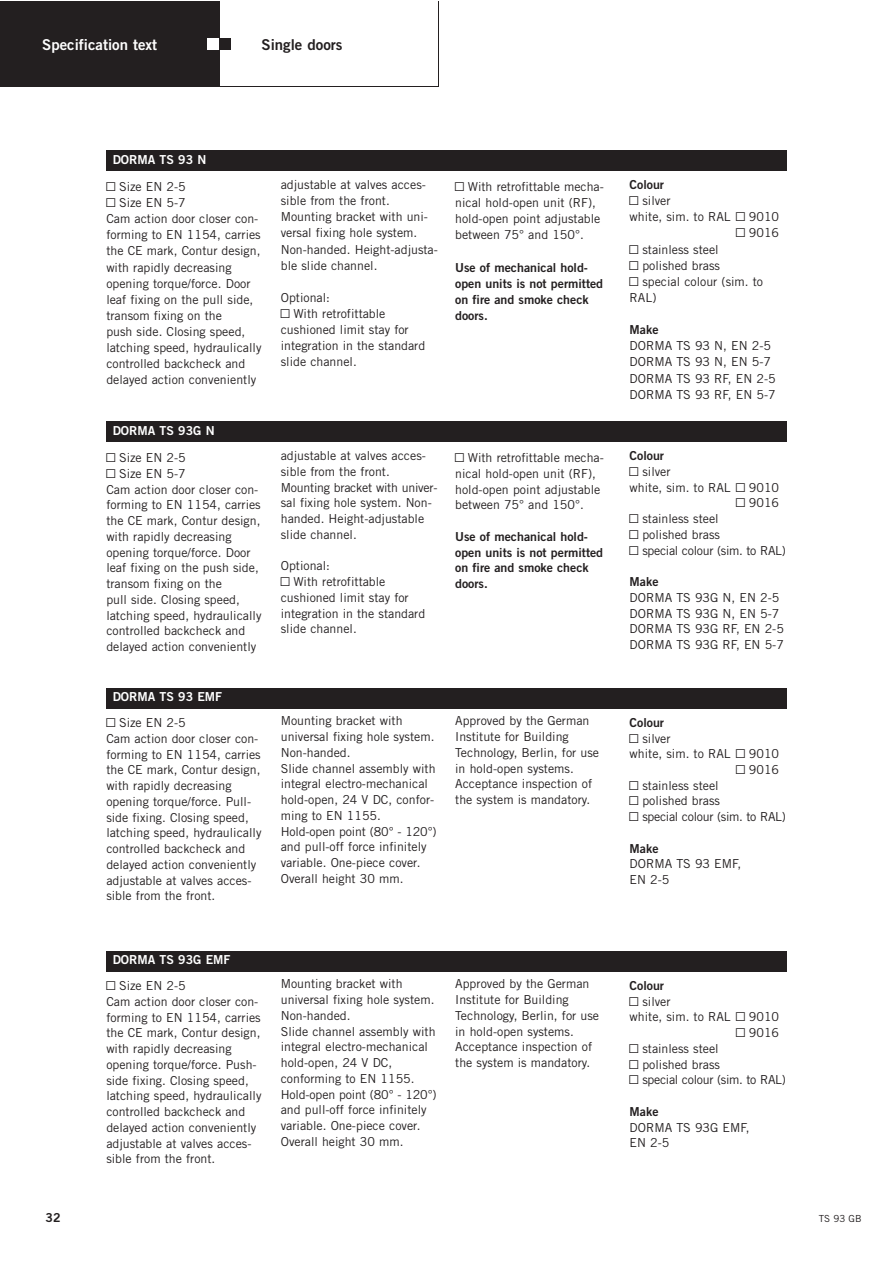
<style>
.page{position:relative;width:893px;height:1263px;background:#fff}
.page>*{position:absolute;margin:0;border:0;box-sizing:border-box;transform-origin:0 0}
.t1{font:15px "Trade Gothic Bold Two";color:#fff}
.t2{font:15px "Trade Gothic Bold Two";color:#231f20}
.t3{font:12.3px/15.8px "Trade Gothic";color:#231f20}
.t4{font:12.3px/16px "Trade Gothic Bold Two";color:#231f20}
.t5{font:12.3px "Trade Gothic";letter-spacing:-.025em;color:#231f20}
.t6{font:12.3px "Trade Gothic Bold Two";color:#fff}
.t7{font:9.75px "Trade Gothic";color:#231f20}
.s1{font-family:"AG Figures+Pi BQ"}
</style>
<div class="page">
<div style="left:0;top:2px;width:219px;height:85px;background:#231f20"></div>
<div style="left:219px;top:38px;width:12px;height:12px;background:#231f20"></div>
<div style="left:207px;top:38px;width:12px;height:12px;background:#fff"></div>
<div style="left:106px;top:150px;width:681px;height:21px;background:#231f20"></div>
<div style="left:106px;top:421px;width:681px;height:21px;background:#231f20"></div>
<div style="left:106px;top:688px;width:681px;height:20px;background:#231f20"></div>
<div style="left:106px;top:951px;width:681px;height:20px;background:#231f20"></div>
<p class="t1" style="left:42px;top:39px;width:117px">Specification text</p>
<p class="t2" style="left:261px;top:39px;width:82px">Single doors</p>
<p class="t4" style="left:46px;top:1210px;width:17px">32</p>
<p class="t6" style="left:113px;top:155px;width:95px">DORMA TS 93 N</p>
<p class="t3" style="left:106px;top:180px;width:157px"><span class="s1">Y</span> Size EN 2-5<br><span class="s1">Y</span> Size EN 5-7<br>Cam action door closer con&shy;forming to EN 1154, carries the CE mark, Contur design, with rapidly decreasing opening torque/force. Door leaf fixing on the pull side, transom fixing on the<br>push side. Closing speed, latching speed, hydraulically controlled backcheck and delayed action conveniently</p>
<p class="t3" style="left:281px;top:178px;width:159px">adjustable at valves acces&shy;sible from the front.<br>Mounting bracket with uni&shy;versal fixing hole system.<br>Non-handed. Height-adjusta&shy;ble slide channel.</p>
<p class="t3" style="left:281px;top:291px;width:146px">Optional:<br><span class="s1">Y</span> With retrofittable cushioned limit stay for integration in the standard slide channel.</p>
<p class="t6" style="left:113px;top:426px;width:103px">DORMA TS 93G N</p>
<p class="t3" style="left:106px;top:451px;width:157px"><span class="s1">Y</span> Size EN 2-5<br><span class="s1">Y</span> Size EN 5-7<br>Cam action door closer con&shy;forming to EN 1154, carries the CE mark, Contur design, with rapidly decreasing opening torque/force. Door leaf fixing on the push side, transom fixing on the<br>pull side. Closing speed, latching speed, hydraulically controlled backcheck and delayed action conveniently</p>
<p class="t3" style="left:281px;top:449px;width:158px">adjustable at valves acces&shy;sible from the front.<br>Mounting bracket with univer&shy;sal fixing hole system. Non&shy;handed. Height-adjustable slide channel.</p>
<p class="t3" style="left:281px;top:559px;width:146px">Optional:<br><span class="s1">Y</span> With retrofittable cushioned limit stay for integration in the standard slide channel.</p>
<p class="t3" style="left:455px;top:180px;width:150px"><span class="s1">Y</span> With retrofittable mecha&shy;nical hold-open unit (RF), hold-open point adjustable between 75° and 150°.</p>
<p class="t4" style="left:455px;top:260px;width:149px">Use of mechanical hold&shy;open units is not permitted on fire and smoke check doors.</p>
<p class="t3" style="left:455px;top:451px;width:150px"><span class="s1">Y</span> With retrofittable mecha&shy;nical hold-open unit (RF), hold-open point adjustable between 75° and 150°.</p>
<p class="t4" style="left:455px;top:530px;width:149px">Use of mechanical hold&shy;open units is not permitted on fire and smoke check doors.</p>
<p class="t4" style="left:629px;top:178px;width:36px">Colour</p>
<p class="t3" style="left:629px;top:194px;width:42px"><span class="s1">Y</span> silver</p>
<p class="t3" style="left:629px;top:210px;width:151px">white, sim. to RAL <span class="s1">Y</span> 9010</p>
<p class="t3" style="left:736px;top:226px;width:45px"><span class="s1">Y</span> 9016</p>
<p class="t3" style="left:629px;top:242px;width:91px"><span class="s1">Y</span> stainless steel</p>
<p class="t3" style="left:629px;top:258px;width:92px"><span class="s1">Y</span> polished brass</p>
<p class="t3" style="left:629px;top:275px;width:135px"><span class="s1">Y</span> special colour (sim. to</p>
<p class="t3" style="left:629px;top:291px;width:28px">RAL)</p>
<p class="t4" style="left:629px;top:323px;width:30px">Make</p>
<p class="t3" style="left:629px;top:339px;width:147px">DORMA TS 93 N, EN 2-5<br>DORMA TS 93 N, EN 5-7<br>DORMA TS 93 RF, EN 2-5<br>DORMA TS 93 RF, EN 5-7</p>
<p class="t4" style="left:629px;top:449px;width:36px">Colour</p>
<p class="t3" style="left:629px;top:465px;width:42px"><span class="s1">Y</span> silver</p>
<p class="t3" style="left:629px;top:480px;width:151px">white, sim. to RAL <span class="s1">Y</span> 9010</p>
<p class="t3" style="left:736px;top:496px;width:45px"><span class="s1">Y</span> 9016</p>
<p class="t3" style="left:629px;top:512px;width:91px"><span class="s1">Y</span> stainless steel</p>
<p class="t3" style="left:629px;top:528px;width:92px"><span class="s1">Y</span> polished brass</p>
<p class="t5" style="left:629px;top:546px;width:158px"><span class="s1">Y</span> special colour (sim. to RAL)</p>
<p class="t4" style="left:629px;top:575px;width:30px">Make</p>
<p class="t3" style="left:629px;top:591px;width:156px">DORMA TS 93G N, EN 2-5<br>DORMA TS 93G N, EN 5-7<br>DORMA TS 93G RF, EN 2-5<br>DORMA TS 93G RF, EN 5-7</p>
<p class="t6" style="left:113px;top:693px;width:111px">DORMA TS 93 EMF</p>
<p class="t3" style="left:106px;top:716px;width:157px"><span class="s1">Y</span> Size EN 2-5<br>Cam action door closer con&shy;forming to EN 1154, carries the CE mark, Contur design, with rapidly decreasing opening torque/force. Pull&shy;side fixing. Closing speed, latching speed, hydraulically controlled backcheck and delayed action conveniently adjustable at valves acces&shy;sible from the front.</p>
<p class="t3" style="left:281px;top:714px;width:157px">Mounting bracket with universal fixing hole system.<br>Non-handed.<br>Slide channel assembly with integral electro-mechanical hold-open, 24 V DC, confor&shy;ming to EN 1155.<br>Hold-open point (80° - 120°) and pull-off force infinitely variable. One-piece cover.<br>Overall height 30 mm.</p>
<p class="t3" style="left:455px;top:714px;width:145px">Approved by the German<br>Institute for Building<br>Technology, Berlin, for use in hold-open systems.<br>Acceptance inspection of the system is mandatory.</p>
<p class="t4" style="left:629px;top:715px;width:36px">Colour</p>
<p class="t3" style="left:629px;top:731px;width:42px"><span class="s1">Y</span> silver</p>
<p class="t3" style="left:629px;top:747px;width:151px">white, sim. to RAL <span class="s1">Y</span> 9010</p>
<p class="t3" style="left:736px;top:763px;width:45px"><span class="s1">Y</span> 9016</p>
<p class="t3" style="left:629px;top:779px;width:91px"><span class="s1">Y</span> stainless steel</p>
<p class="t3" style="left:629px;top:794px;width:92px"><span class="s1">Y</span> polished brass</p>
<p class="t5" style="left:629px;top:812px;width:158px"><span class="s1">Y</span> special colour (sim. to RAL)</p>
<p class="t4" style="left:629px;top:841px;width:30px">Make</p>
<p class="t3" style="left:629px;top:857px;width:113px">DORMA TS 93 EMF,<br>EN 2-5</p>
<p class="t6" style="left:113px;top:956px;width:119px">DORMA TS 93G EMF</p>
<p class="t3" style="left:106px;top:979px;width:157px"><span class="s1">Y</span> Size EN 2-5<br>Cam action door closer con&shy;forming to EN 1154, carries the CE mark, Contur design, with rapidly decreasing opening torque/force. Push&shy;side fixing. Closing speed, latching speed, hydraulically controlled backcheck and delayed action conveniently adjustable at valves acces&shy;sible from the front.</p>
<p class="t3" style="left:281px;top:977px;width:157px">Mounting bracket with universal fixing hole system.<br>Non-handed.<br>Slide channel assembly with integral electro-mechanical hold-open, 24 V DC, conforming to EN 1155.<br>Hold-open point (80° - 120°) and pull-off force infinitely variable. One-piece cover.<br>Overall height 30 mm.</p>
<p class="t3" style="left:455px;top:977px;width:145px">Approved by the German<br>Institute for Building<br>Technology, Berlin, for use in hold-open systems.<br>Acceptance inspection of the system is mandatory.</p>
<p class="t4" style="left:629px;top:978px;width:36px">Colour</p>
<p class="t3" style="left:629px;top:994px;width:42px"><span class="s1">Y</span> silver</p>
<p class="t3" style="left:629px;top:1010px;width:151px">white, sim. to RAL <span class="s1">Y</span> 9010</p>
<p class="t3" style="left:736px;top:1026px;width:45px"><span class="s1">Y</span> 9016</p>
<p class="t3" style="left:629px;top:1042px;width:91px"><span class="s1">Y</span> stainless steel</p>
<p class="t3" style="left:629px;top:1057px;width:92px"><span class="s1">Y</span> polished brass</p>
<p class="t5" style="left:629px;top:1075px;width:158px"><span class="s1">Y</span> special colour (sim. to RAL)</p>
<p class="t4" style="left:629px;top:1104px;width:30px">Make</p>
<p class="t3" style="left:629px;top:1120px;width:121px">DORMA TS 93G EMF,<br>EN 2-5</p>
<p class="t7" style="left:818px;top:1215px;width:44px">TS 93 GB</p>
</div>
